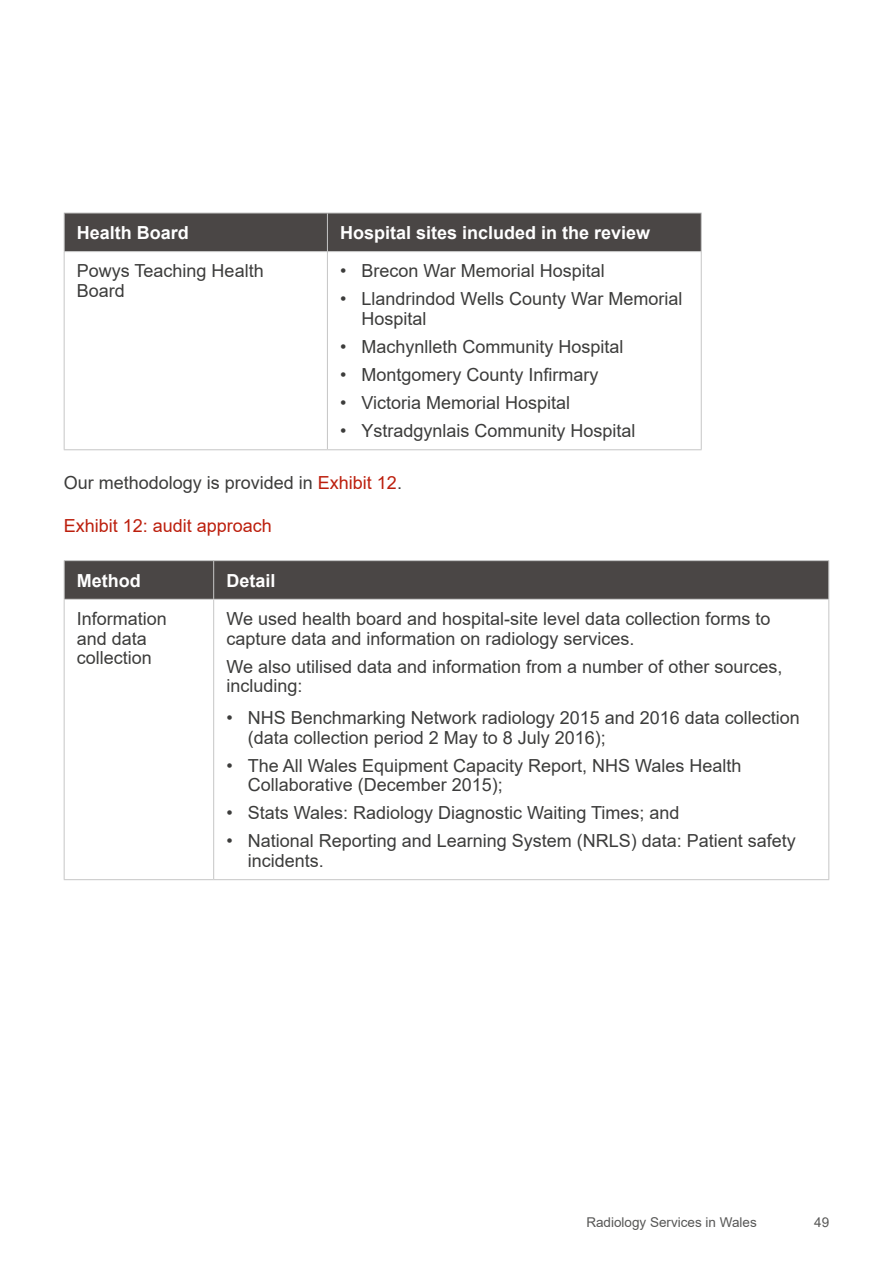
<style>
.page{position:relative;width:893px;height:1263px;background:#fff}
.page>*{position:absolute;margin:0;border:0;box-sizing:border-box;transform-origin:0 0}
.Table_text{font:18px/19.5px "Arial";color:#3c3c3b}
.Table_header_text{font:700 18px "Arial";color:#fff}
.Normal_Body_Text{font:18px "Arial";color:#3c3c3b}
.Exhibit_heading{font:18px "Arial";color:#bc1e0c}
.t1{font:13.5px "Arial";color:#575756}
.s1{color:#bc1e0c}
</style>
<div class="page">
<div style="left:65px;top:214px;width:636px;height:37px;background:#4a4645"></div>
<hr style="left:64px;top:252px;width:1px;height:197px;background:#c6c6c6">
<hr style="left:327px;top:252px;width:1px;height:197px;background:#c6c6c6">
<hr style="left:701px;top:252px;width:1px;height:197px;background:#c6c6c6">
<hr style="left:64px;top:449px;width:263px;height:1px;background:#c6c6c6">
<hr style="left:327px;top:449px;width:375px;height:1px;background:#c6c6c6">
<hr style="left:64px;top:213px;width:263px;height:1px;background:#c6c6c6">
<hr style="left:64px;top:213px;width:1px;height:38px;background:#c6c6c6">
<hr style="left:327px;top:213px;width:375px;height:1px;background:#c6c6c6">
<hr style="left:327px;top:213px;width:1px;height:38px;background:#c6c6c6">
<hr style="left:701px;top:213px;width:1px;height:38px;background:#c6c6c6">
<hr style="left:64px;top:251px;width:263px;height:1px;background:#c6c6c6">
<hr style="left:327px;top:251px;width:375px;height:1px;background:#c6c6c6">
<div style="left:65px;top:561px;width:763px;height:38px;background:#4a4645"></div>
<hr style="left:64px;top:600px;width:1px;height:279px;background:#c6c6c6">
<hr style="left:213px;top:600px;width:1px;height:279px;background:#c6c6c6">
<hr style="left:828px;top:600px;width:1px;height:279px;background:#c6c6c6">
<hr style="left:64px;top:879px;width:150px;height:1px;background:#c6c6c6">
<hr style="left:214px;top:879px;width:615px;height:1px;background:#c6c6c6">
<hr style="left:64px;top:560px;width:150px;height:1px;background:#c6c6c6">
<hr style="left:64px;top:561px;width:1px;height:38px;background:#c6c6c6">
<hr style="left:214px;top:560px;width:615px;height:1px;background:#c6c6c6">
<hr style="left:213px;top:561px;width:1px;height:38px;background:#c6c6c6">
<hr style="left:828px;top:561px;width:1px;height:38px;background:#c6c6c6">
<hr style="left:64px;top:599px;width:150px;height:1px;background:#c6c6c6">
<hr style="left:214px;top:599px;width:615px;height:1px;background:#c6c6c6">
<p class="Table_header_text" style="left:77px;top:220px;width:114px">Health Board</p>
<p class="Table_header_text" style="left:340px;top:220px;width:312px">Hospital sites included in the review</p>
<p class="Table_text" style="left:77px;top:261px;width:188px">Powys Teaching Health<br>Board</p>
<p class="Table_text" style="left:340px;top:261px;width:266px">• Brecon War Memorial Hospital</p>
<p class="Table_text" style="left:361px;top:289px;width:323px;text-indent:-21px">• Llandrindod Wells County War Memorial<br>Hospital</p>
<p class="Table_text" style="left:340px;top:337px;width:285px">• Machynlleth Community Hospital</p>
<p class="Table_text" style="left:340px;top:365px;width:260px">• Montgomery County Infirmary</p>
<p class="Table_text" style="left:340px;top:393px;width:231px">• Victoria Memorial Hospital</p>
<p class="Table_text" style="left:340px;top:421px;width:297px">• Ystradgynlais Community Hospital</p>
<p class="Normal_Body_Text" style="left:64px;top:471px;width:340px">Our methodology is provided in <span class="s1">Exhibit 12</span>.</p>
<p class="Exhibit_heading" style="left:64px;top:513px;width:210px">Exhibit 12: audit approach</p>
<p class="Table_header_text" style="left:77px;top:567px;width:65px">Method</p>
<p class="Table_header_text" style="left:226px;top:567px;width:51px">Detail</p>
<p class="Table_text" style="left:77px;top:609px;width:92px">Information and data collection</p>
<p class="Table_text" style="left:226px;top:609px;width:545px">We used health board and hospital-site level data collection forms to capture data and information on radiology services.</p>
<p class="Table_text" style="left:226px;top:656px;width:557px">We also utilised data and information from a number of other sources, including:</p>
<p class="Table_text" style="left:248px;top:708px;width:554px;text-indent:-21px">• NHS Benchmarking Network radiology 2015 and 2016 data collection (data collection period 2 May to 8 July 2016);</p>
<p class="Table_text" style="left:248px;top:756px;width:495px;text-indent:-21px">• The All Wales Equipment Capacity Report, NHS Wales Health<br>Collaborative (December 2015);</p>
<p class="Table_text" style="left:226px;top:803px;width:455px">• Stats Wales: Radiology Diagnostic Waiting Times; and</p>
<p class="Table_text" style="left:248px;top:831px;width:550px;text-indent:-21px">• National Reporting and Learning System (NRLS) data: Patient safety incidents.</p>
<p class="t1" style="left:586px;top:1213px;width:172px">Radiology Services in Wales</p>
<p class="t1" style="left:814px;top:1213px;width:17px">49</p>
</div>
